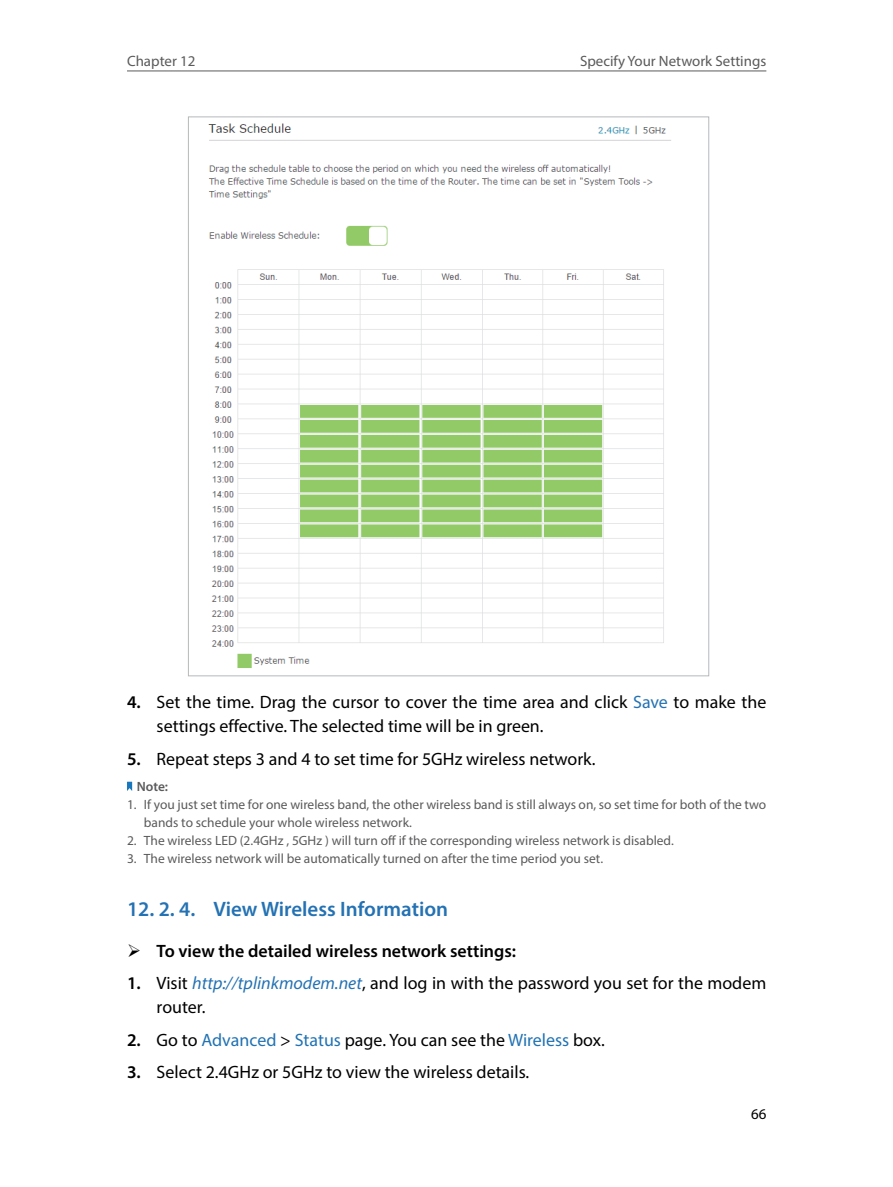
<style>
.page{position:relative;width:893px;height:1187px;background:#fff}
.page>*{position:absolute;margin:0;border:0;box-sizing:border-box;transform-origin:0 0}
.t1{font:600 20.85px "Myriad Pro";color:#2472b3}
.t2{font:17.85px/23.9px "Myriad Pro";color:#000102}
.t3{font:600 17.85px "Myriad Pro";color:#000102}
.t4{font:15px "Myriad Pro";color:#5a5a5c}
.t5{font:15px "Myriad Pro";color:#000102}
.t6{font:13.5px/17.9px "Myriad Pro";color:#5a5a5c}
.t7{font:600 13.5px "Myriad Pro";color:#5a5a5c}
.s1{font-weight:600}
.s2{color:#2472b3}
.s3{font-style:italic;color:#2472b3}
.s4{color:#2172b3}
.s5{color:#050100}
</style>
<div class="page">
<hr style="left:127px;top:71px;width:639px;height:1px;background:#5a5a5c">
<img style="left:208px;top:123px;width:463px;height:545px">
<svg style="left:127px;top:781px;width:5px;height:10px"></svg>
<p class="t4" style="left:127px;top:55px;width:70px">Chapter 12</p>
<p class="t4" style="left:580px;top:55px;width:188px">Specify Your Network Settings</p>
<p class="t2" style="left:157px;top:691px;width:611px;text-indent:-30px"><span class="s1">4.</span> Set the time. Drag the cursor to cover the time area and click <span class="s2">Save</span> to make the settings effective. The selected time will be in green.</p>
<p class="t2" style="left:127px;top:748px;width:470px"><span class="s1">5.</span> Repeat steps 3 and 4 to set time for 5GHz wireless network.</p>
<p class="t7" style="left:137px;top:781px;width:33px">Note:</p>
<p class="t6" style="left:144px;top:796px;width:624px;text-indent:-17px">1. If you just set time for one wireless band, the other wireless band is still always on, so set time for both of the two bands to schedule your whole wireless network.</p>
<p class="t6" style="left:127px;top:832px;width:548px">2. The wireless LED (2.4GHz , 5GHz ) will turn off if the corresponding wireless network is disabled.</p>
<p class="t6" style="left:127px;top:850px;width:477px">3. The wireless network will be automatically turned on after the time period you set.</p>
<p class="t1" style="left:127px;top:901px;width:322px">12. 2. 4. View Wireless Information</p>
<p class="t3" style="left:157px;top:944px;width:361px">To view the detailed wireless network settings:</p>
<p class="t2" style="left:157px;top:972px;width:611px;text-indent:-30px"><span class="s1">1.</span> Visit <span class="s3">http://tplinkmodem.net</span>, and log in with the password you set for the modem router.</p>
<p class="t2" style="left:127px;top:1029px;width:479px"><span class="s1">2.</span> Go to <span class="s4">Advanced</span> <span class="s5">&gt;</span> <span class="s4">Status</span> page. You can see the <span class="s4">Wireless</span> box.</p>
<p class="t2" style="left:127px;top:1061px;width:404px"><span class="s1">3.</span> Select 2.4GHz or 5GHz to view the wireless details.</p>
<p class="t5" style="left:751px;top:1108px;width:17px">66</p>
</div>
